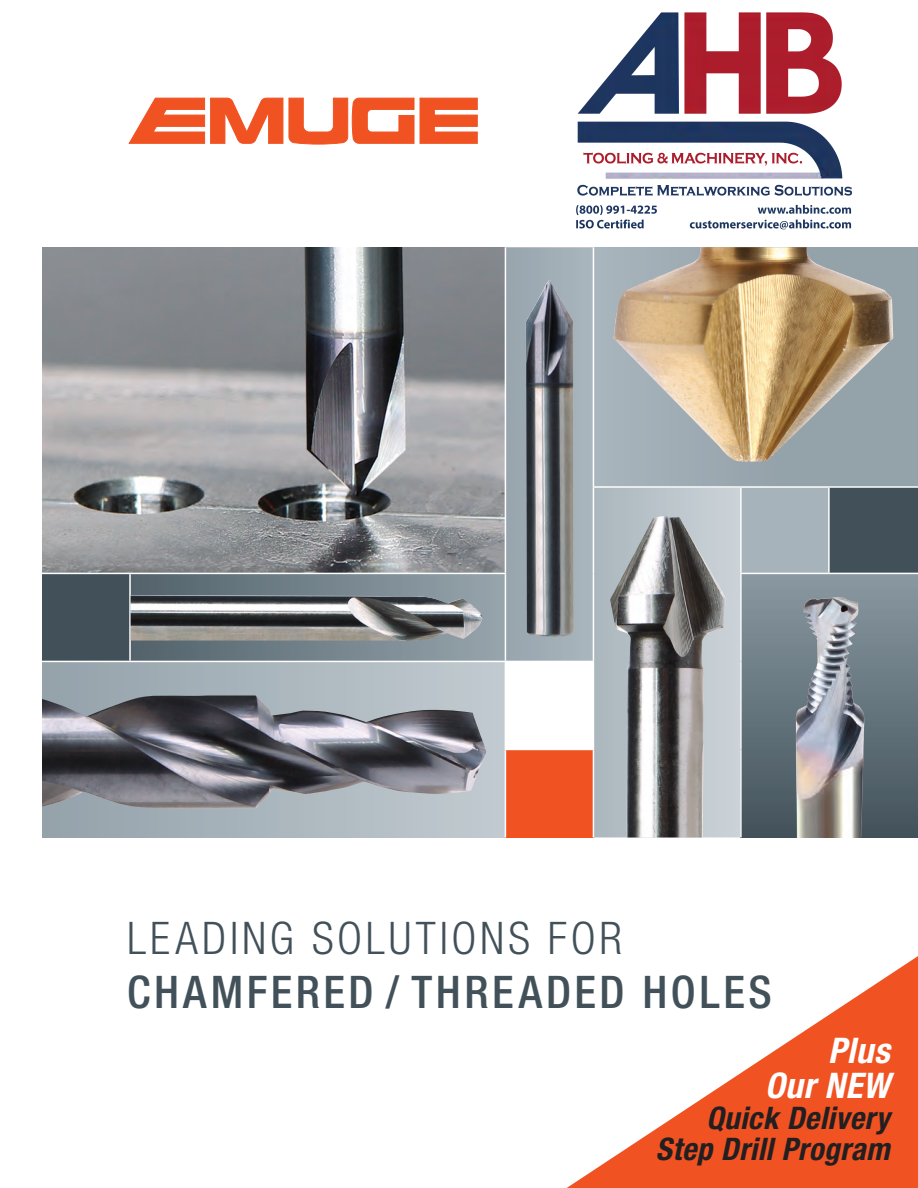
<style>
.page{position:relative;width:918px;height:1188px;background:#fff}
.page>*{position:absolute;margin:0;border:0;box-sizing:border-box;transform-origin:0 0}
.t1{font:500 condensed 45px "Helvetica Neue LT Pro";letter-spacing:.08em;color:#425159}
.t2{font:300 condensed 45px "Helvetica Neue LT Pro";letter-spacing:.08em;color:#425159}
.t3{font:italic 700 condensed 35.25px/35.2px "Helvetica Neue LT Pro";letter-spacing:.015em;color:#fff;text-align:right}
.t4{font:italic 700 condensed 31.05px/31px "Helvetica Neue LT Pro";letter-spacing:.015em;color:#231f20;text-align:right}
</style>
<div class="page">
<img style="left:42px;top:247px;width:463px;height:240px">
<svg style="left:567px;top:956px;width:351px;height:232px"></svg>
<svg style="left:129px;top:98px;width:349px;height:47px"></svg>
<svg style="left:506px;top:247px;width:234px;height:590px;background:#aab5bc"></svg>
<div style="left:593px;top:247px;width:325px;height:240px;background:linear-gradient(to right,#a6b2ba,#8f9da5)"></div>
<svg style="left:42px;top:487px;width:876px;height:174px;background:#878e93"></svg>
<div style="left:130px;top:573px;width:375px;height:88px;background:linear-gradient(to right,#52626a,#96a4ac)"></div>
<div style="left:741px;top:573px;width:177px;height:264px;background:linear-gradient(to bottom,#8a99a1,#43535b)"></div>
<div style="left:42px;top:661px;width:463px;height:176px;background:linear-gradient(to right,#94a1aa,#c2cbd0)"></div>
<div style="left:505px;top:661px;width:88px;height:88px;background:#fff"></div>
<div style="left:505px;top:749px;width:88px;height:88px;background:#f15222"></div>
<hr style="left:505px;top:487px;width:1px;height:86px;background:#fff">
<hr style="left:593px;top:247px;width:1px;height:239px;background:#fff">
<hr style="left:593px;top:486px;width:148px;height:2px;background:#fff">
<hr style="left:593px;top:488px;width:1px;height:85px;background:#fff">
<hr style="left:593px;top:573px;width:1px;height:88px;background:#fff">
<hr style="left:741px;top:486px;width:88px;height:2px;background:#fff">
<hr style="left:829px;top:486px;width:89px;height:2px;background:#fff">
<hr style="left:828px;top:488px;width:2px;height:85px;background:#fff">
<hr style="left:42px;top:573px;width:88px;height:1px;background:#fff">
<hr style="left:130px;top:573px;width:376px;height:1px;background:#fff">
<hr style="left:129px;top:574px;width:2px;height:87px;background:#fff">
<hr style="left:505px;top:574px;width:1px;height:87px;background:#fff">
<hr style="left:740px;top:573px;width:89px;height:1px;background:#fff">
<hr style="left:829px;top:573px;width:89px;height:1px;background:#fff">
<hr style="left:42px;top:661px;width:88px;height:1px;background:#fff">
<hr style="left:130px;top:661px;width:375px;height:1px;background:#fff">
<hr style="left:505px;top:661px;width:89px;height:1px;background:#fff">
<hr style="left:593px;top:662px;width:1px;height:87px;background:#fff">
<hr style="left:505px;top:749px;width:89px;height:1px;background:#fff">
<hr style="left:505px;top:750px;width:1px;height:87px;background:#fff">
<hr style="left:593px;top:750px;width:1px;height:87px;background:#fff">
<hr style="left:740px;top:488px;width:2px;height:85px;background:#fff">
<hr style="left:740px;top:574px;width:2px;height:87px;background:#fff">
<hr style="left:740px;top:661px;width:2px;height:88px;background:#fff">
<hr style="left:740px;top:749px;width:2px;height:88px;background:#fff">
<img style="left:614px;top:247px;width:279px;height:216px">
<img style="left:610px;top:516px;width:116px;height:321px">
<img style="left:131px;top:595px;width:351px;height:46px">
<img style="left:42px;top:694px;width:444px;height:115px">
<img style="left:526px;top:280px;width:48px;height:357px">
<img style="left:776px;top:582px;width:102px;height:255px">
<img style="left:576px;top:12px;width:276px;height:218px">
<h1 class="t2" style="left:127px;top:912px;width:496px">LEADING SOLUTIONS FOR</h1>
<h1 class="t1" style="left:127px;top:965px;width:646px">CHAMFERED / THREADED HOLES</h1>
<p class="t3" style="left:765px;top:1033px;width:126px">Plus<br>Our NEW</p>
<p class="t4" style="left:656px;top:1103px;width:235px">Quick Delivery<br>Step Drill Program</p>
</div>
